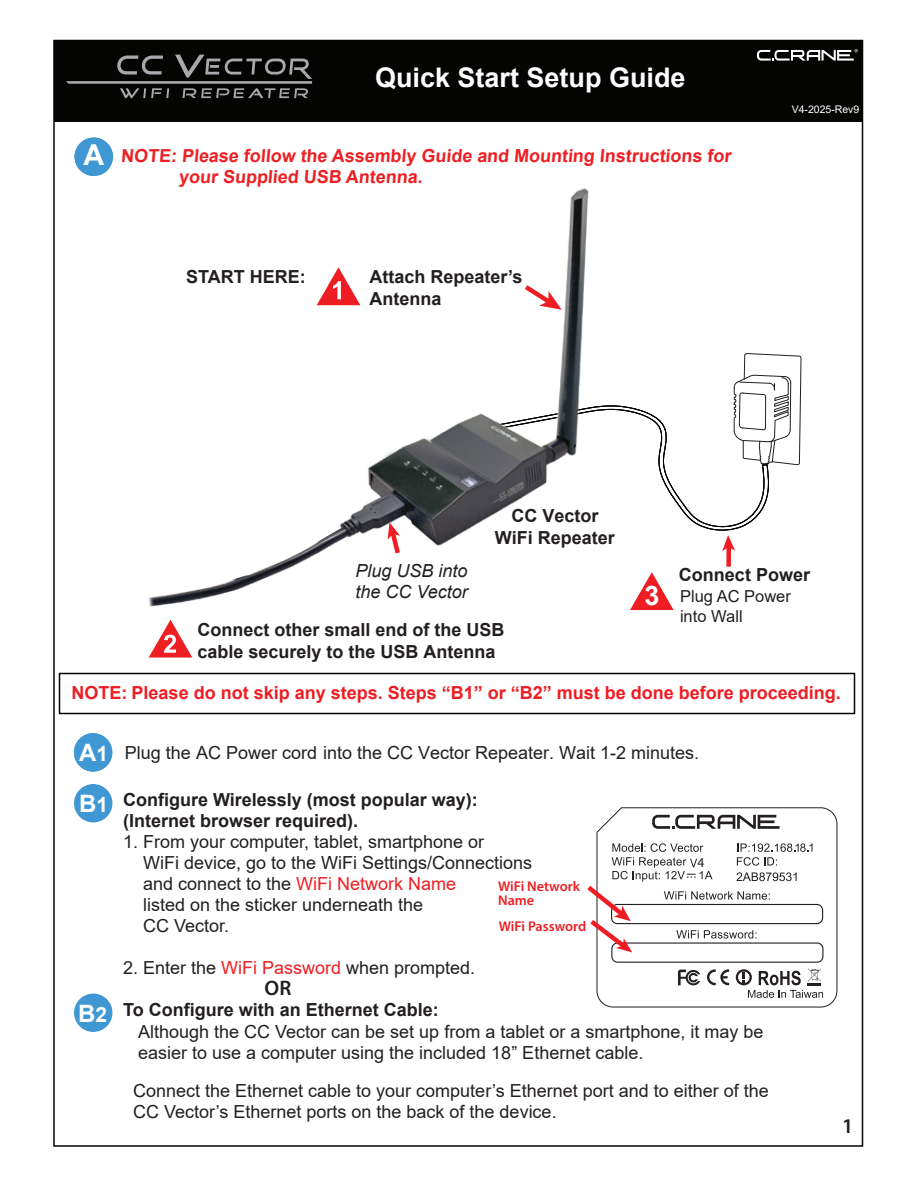
<style>
.page{position:relative;width:918px;height:1188px;background:#fff}
.page>*{position:absolute;margin:0;border:0;box-sizing:border-box;transform-origin:0 0}
.t1{font:700 28.8px "Arial";color:#fff}
.t2{font:700 27px "Arial";color:#fff}
.t3{font:700 24px "Arial";color:#fff}
.t4{font:600 21px "Myriad Pro";color:#231f20}
.t5{font:18px/21px "Arial";color:#231f20}
.t6{font:700 18px/21.6px "Arial";color:#231f20}
.t7{font:700 18px/21px "Arial";color:#ee1f23}
.t8{font:700 18px "Arial";color:#ee1d23}
.t9{font:italic 18px/21.6px "Arial";color:#231f20}
.t10{font:16.5px/19.8px "Arial";color:#231f20}
.t11{font:600 14.1px/13.5px "Myriad Pro";color:#ee1f23}
.t12{font:13.5px "Myriad Pro";color:#231f20}
.t13{font:10.5px "Arial";color:#fff}
.s1{color:#ee1f23}
.s2{font-size:28.8px}
.s3{font-size:21px}
</style>
<div class="page">
<div style="left:54px;top:41px;width:808px;height:81px;background:#040503"></div>
<svg style="left:757px;top:49px;width:101px;height:12px"></svg>
<svg style="left:66px;top:55px;width:246px;height:43px"></svg>
<svg style="left:149px;top:620px;width:43px;height:38px"></svg>
<svg style="left:597px;top:807px;width:240px;height:200px"></svg>
<div style="left:611px;top:942px;width:212px;height:21px;border:1px solid #231f20;border-radius:6px"></div>
<svg style="left:652px;top:815px;width:128px;height:14px"></svg>
<div style="left:726px;top:542px;width:5px;height:25px;background:#ee1d23"></div>
<svg style="left:630px;top:572px;width:44px;height:38px"></svg>
<div style="left:59px;top:673px;width:796px;height:41px;border:2px solid #040503"></div>
<div style="left:74px;top:784px;width:38px;height:38px;background:#3f98d3;border-radius:50%"></div>
<div style="left:75px;top:138px;width:38px;height:38px;background:#3f98d3;border-radius:50%"></div>
<div style="left:74px;top:994px;width:38px;height:38px;background:#3f98d3;border-radius:50%"></div>
<div style="left:74px;top:733px;width:38px;height:39px;background:#3f98d3;border-radius:50%"></div>
<svg style="left:613px;top:353px;width:189px;height:198px"></svg>
<svg style="left:587px;top:843px;width:226px;height:109px"></svg>
<img style="left:148px;top:188px;width:465px;height:419px">
<svg style="left:148px;top:412px;width:200px;height:174px"></svg>
<h2 class="t2" style="left:375px;top:59px;width:312px">Quick Start Setup Guide</h2>
<h1 class="t1" style="left:84px;top:135px;width:22px">A</h1>
<p class="t7" style="left:179px;top:146px;width:556px;text-indent:-58px">NOTE: Please follow the Assembly Guide and Mounting Instructions for your Supplied USB Antenna.</p>
<p class="t6" style="left:186px;top:266px;width:121px">START HERE:</p>
<p class="t6" style="left:370px;top:266px;width:155px">Attach Repeater’s<br>Antenna</p>
<p class="t13" style="left:792px;top:102px;width:69px">V4-2025-Rev9</p>
<p class="t9" style="left:355px;top:560px;width:114px">Plug USB into the CC Vector</p>
<p class="t6" style="left:495px;top:506px;width:122px;text-align:center">CC Vector<br>WiFi Repeater</p>
<p class="t6" style="left:197px;top:619px;width:309px">Connect other small end of the USB cable securely to the USB Antenna</p>
<h2 class="t2" style="left:645px;top:577px;width:17px">3</h2>
<p class="t6" style="left:679px;top:564px;width:133px">Connect Power</p>
<p class="t10" style="left:680px;top:587px;width:112px">Plug AC Power into Wall</p>
<p class="t8" style="left:72px;top:680px;width:771px"><span class="s1">NOTE:</span> Please do not skip any steps. Steps “B1” or “B2” must be done before proceeding.</p>
<h3 class="t3" style="left:79px;top:735px;width:31px">A<span class="s2">A</span><span class="s3">1</span></h3>
<p class="t5" style="left:125px;top:742px;width:576px">Plug the AC Power cord into the CC Vector Repeater. Wait 1-2 minutes.</p>
<h3 class="t3" style="left:79px;top:787px;width:31px">B<span class="s3">1</span></h3>
<p class="t6" style="left:123px;top:789px;width:356px">Configure Wirelessly (most popular way): (Internet browser required).</p>
<p class="t5" style="left:143px;top:831px;width:391px;text-indent:-20px">1. From your computer, tablet, smartphone or<br>WiFi device, go to the WiFi Settings/Connections and connect to the <span class="s1">WiFi Network Name<br></span>listed on the sticker underneath the<br>CC Vector.</p>
<p class="t5" style="left:123px;top:957px;width:354px">2. Enter the <span class="s1">WiFi Password</span> when prompted.</p>
<p class="t11" style="left:498px;top:879px;width:83px">WiFi Network<br>Name</p>
<p class="t11" style="left:499px;top:920px;width:89px">WiFi Password</p>
<p class="t12" style="left:698px;top:855px;width:8px">4</p>
<p class="t4" style="left:265px;top:975px;width:28px">OR</p>
<h3 class="t3" style="left:78px;top:996px;width:31px">B<span class="s3">2</span></h3>
<p class="t6" style="left:123px;top:999px;width:317px">To Configure with an Ethernet Cable:</p>
<p class="t5" style="left:138px;top:1021px;width:627px">Although the CC Vector can be set up from a tablet or a smartphone, it may be easier to use a computer using the included 18” Ethernet cable.</p>
<p class="t5" style="left:133px;top:1080px;width:637px">Connect the Ethernet cable to your computer’s Ethernet port and to either of the<br>CC Vector’s Ethernet ports on the back of the device.</p>
<p class="t4" style="left:842px;top:1112px;width:13px">1</p>
</div>
